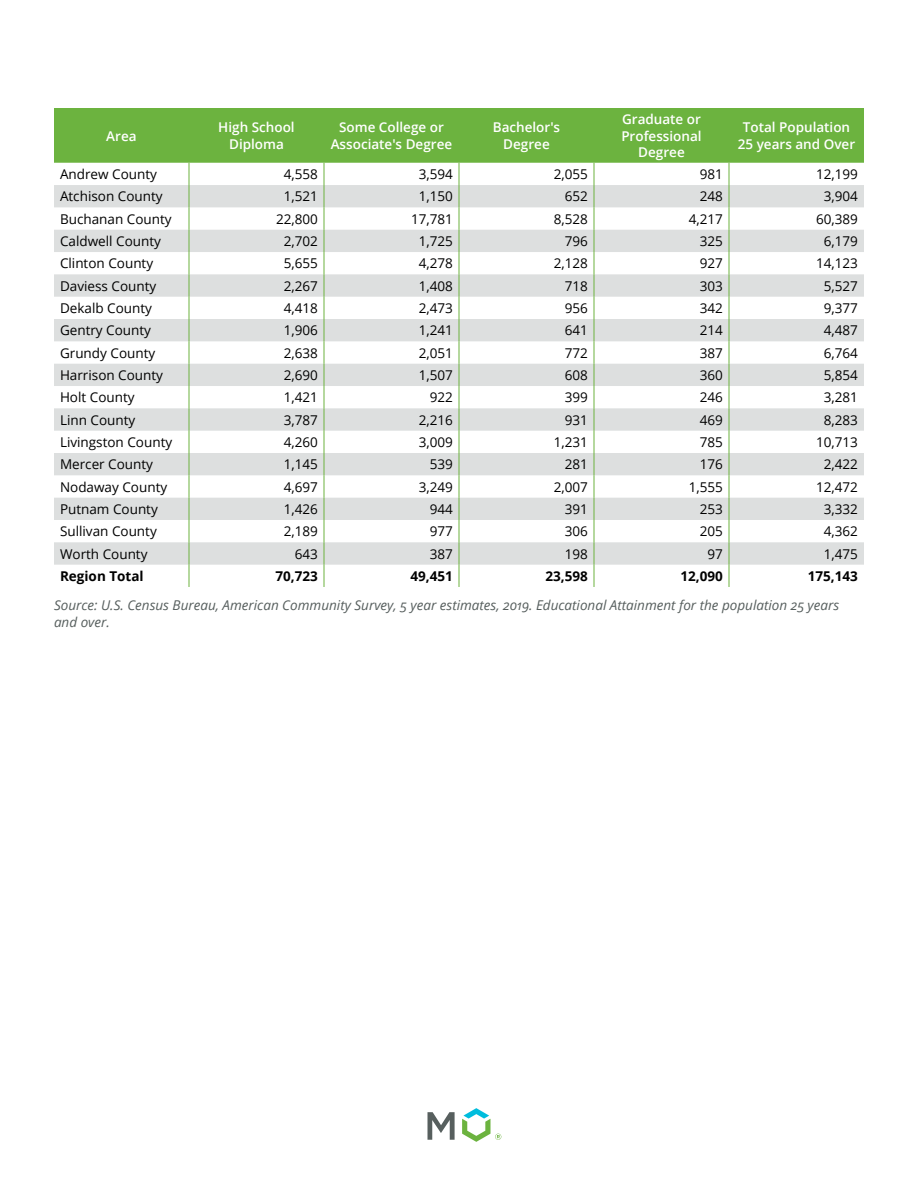
<style>
.page{position:relative;width:918px;height:1188px;background:#fff}
.page>*{position:absolute;margin:0;border:0;box-sizing:border-box;transform-origin:0 0}
.t1{font:13.5px "Open Sans";color:#000}
.t2{font:600 13.5px/16.2px "Open Sans";color:#fff;text-align:center}
.t3{font:italic 13.5px/16.2px "Open Sans";color:#565e5d}
.t4{font:700 13.5px "Open Sans";color:#000}
</style>
<div class="page">
<svg style="left:428px;top:1112px;width:27px;height:28px"></svg>
<svg style="left:462px;top:1108px;width:39px;height:34px"></svg>
<div style="left:54px;top:108px;width:810px;height:55px;background:#6cb33f"></div>
<svg style="left:54px;top:185px;width:810px;height:380px;fill:#dddfdf"></svg>
<svg style="left:189px;top:163px;width:1px;height:424px"></svg>
<svg style="left:324px;top:163px;width:1px;height:424px"></svg>
<svg style="left:459px;top:163px;width:1px;height:424px"></svg>
<svg style="left:594px;top:163px;width:1px;height:424px"></svg>
<svg style="left:729px;top:163px;width:1px;height:424px"></svg>
<p class="t2" style="left:106px;top:127px;width:32px">Area</p>
<p class="t2" style="left:218px;top:119px;width:78px">High School<br>Diploma</p>
<p class="t2" style="left:331px;top:119px;width:123px">Some College or<br>Associate's Degree</p>
<p class="t2" style="left:493px;top:119px;width:69px">Bachelor's<br>Degree</p>
<p class="t2" style="left:621px;top:111px;width:82px">Graduate or<br>Professional<br>Degree</p>
<p class="t2" style="left:738px;top:119px;width:119px">Total Population<br>25 years and Over</p>
<p class="t1" style="left:60px;top:165px;width:99px">Andrew County</p>
<p class="t1" style="left:284px;top:165px;width:36px">4,558</p>
<p class="t1" style="left:419px;top:165px;width:36px">3,594</p>
<p class="t1" style="left:554px;top:165px;width:36px">2,055</p>
<p class="t1" style="left:700px;top:165px;width:25px">981</p>
<p class="t1" style="left:816px;top:165px;width:43px">12,199</p>
<p class="t1" style="left:60px;top:187px;width:104px">Atchison County</p>
<p class="t1" style="left:284px;top:187px;width:36px">1,521</p>
<p class="t1" style="left:419px;top:187px;width:36px">1,150</p>
<p class="t1" style="left:565px;top:187px;width:25px">652</p>
<p class="t1" style="left:700px;top:187px;width:25px">248</p>
<p class="t1" style="left:824px;top:187px;width:36px">3,904</p>
<p class="t1" style="left:60px;top:210px;width:113px">Buchanan County</p>
<p class="t1" style="left:276px;top:210px;width:43px">22,800</p>
<p class="t1" style="left:411px;top:210px;width:43px">17,781</p>
<p class="t1" style="left:554px;top:210px;width:36px">8,528</p>
<p class="t1" style="left:689px;top:210px;width:36px">4,217</p>
<p class="t1" style="left:816px;top:210px;width:43px">60,389</p>
<p class="t1" style="left:60px;top:232px;width:102px">Caldwell County</p>
<p class="t1" style="left:284px;top:232px;width:36px">2,702</p>
<p class="t1" style="left:419px;top:232px;width:36px">1,725</p>
<p class="t1" style="left:565px;top:232px;width:25px">796</p>
<p class="t1" style="left:700px;top:232px;width:25px">325</p>
<p class="t1" style="left:824px;top:232px;width:36px">6,179</p>
<p class="t1" style="left:60px;top:254px;width:95px">Clinton County</p>
<p class="t1" style="left:284px;top:254px;width:36px">5,655</p>
<p class="t1" style="left:419px;top:254px;width:36px">4,278</p>
<p class="t1" style="left:554px;top:254px;width:36px">2,128</p>
<p class="t1" style="left:700px;top:254px;width:25px">927</p>
<p class="t1" style="left:816px;top:254px;width:43px">14,123</p>
<p class="t1" style="left:60px;top:277px;width:98px">Daviess County</p>
<p class="t1" style="left:284px;top:277px;width:36px">2,267</p>
<p class="t1" style="left:419px;top:277px;width:36px">1,408</p>
<p class="t1" style="left:565px;top:277px;width:25px">718</p>
<p class="t1" style="left:700px;top:277px;width:25px">303</p>
<p class="t1" style="left:824px;top:277px;width:36px">5,527</p>
<p class="t1" style="left:60px;top:299px;width:94px">Dekalb County</p>
<p class="t1" style="left:284px;top:299px;width:36px">4,418</p>
<p class="t1" style="left:419px;top:299px;width:36px">2,473</p>
<p class="t1" style="left:565px;top:299px;width:25px">956</p>
<p class="t1" style="left:700px;top:299px;width:25px">342</p>
<p class="t1" style="left:824px;top:299px;width:36px">9,377</p>
<p class="t1" style="left:60px;top:321px;width:93px">Gentry County</p>
<p class="t1" style="left:284px;top:321px;width:36px">1,906</p>
<p class="t1" style="left:419px;top:321px;width:36px">1,241</p>
<p class="t1" style="left:565px;top:321px;width:25px">641</p>
<p class="t1" style="left:700px;top:321px;width:25px">214</p>
<p class="t1" style="left:824px;top:321px;width:36px">4,487</p>
<p class="t1" style="left:60px;top:344px;width:97px">Grundy County</p>
<p class="t1" style="left:284px;top:344px;width:36px">2,638</p>
<p class="t1" style="left:419px;top:344px;width:36px">2,051</p>
<p class="t1" style="left:565px;top:344px;width:25px">772</p>
<p class="t1" style="left:700px;top:344px;width:25px">387</p>
<p class="t1" style="left:824px;top:344px;width:36px">6,764</p>
<p class="t1" style="left:60px;top:366px;width:105px">Harrison County</p>
<p class="t1" style="left:284px;top:366px;width:36px">2,690</p>
<p class="t1" style="left:419px;top:366px;width:36px">1,507</p>
<p class="t1" style="left:565px;top:366px;width:25px">608</p>
<p class="t1" style="left:700px;top:366px;width:25px">360</p>
<p class="t1" style="left:824px;top:366px;width:36px">5,854</p>
<p class="t1" style="left:60px;top:388px;width:76px">Holt County</p>
<p class="t1" style="left:284px;top:388px;width:36px">1,421</p>
<p class="t1" style="left:430px;top:388px;width:25px">922</p>
<p class="t1" style="left:565px;top:388px;width:25px">399</p>
<p class="t1" style="left:700px;top:388px;width:25px">246</p>
<p class="t1" style="left:824px;top:388px;width:36px">3,281</p>
<p class="t1" style="left:60px;top:411px;width:77px">Linn County</p>
<p class="t1" style="left:284px;top:411px;width:36px">3,787</p>
<p class="t1" style="left:419px;top:411px;width:36px">2,216</p>
<p class="t1" style="left:565px;top:411px;width:25px">931</p>
<p class="t1" style="left:700px;top:411px;width:25px">469</p>
<p class="t1" style="left:824px;top:411px;width:36px">8,283</p>
<p class="t1" style="left:60px;top:433px;width:114px">Livingston County</p>
<p class="t1" style="left:284px;top:433px;width:36px">4,260</p>
<p class="t1" style="left:419px;top:433px;width:36px">3,009</p>
<p class="t1" style="left:554px;top:433px;width:36px">1,231</p>
<p class="t1" style="left:700px;top:433px;width:25px">785</p>
<p class="t1" style="left:816px;top:433px;width:43px">10,713</p>
<p class="t1" style="left:60px;top:455px;width:95px">Mercer County</p>
<p class="t1" style="left:284px;top:455px;width:36px">1,145</p>
<p class="t1" style="left:430px;top:455px;width:25px">539</p>
<p class="t1" style="left:565px;top:455px;width:25px">281</p>
<p class="t1" style="left:700px;top:455px;width:25px">176</p>
<p class="t1" style="left:824px;top:455px;width:36px">2,422</p>
<p class="t1" style="left:60px;top:478px;width:109px">Nodaway County</p>
<p class="t1" style="left:284px;top:478px;width:36px">4,697</p>
<p class="t1" style="left:419px;top:478px;width:36px">3,249</p>
<p class="t1" style="left:554px;top:478px;width:36px">2,007</p>
<p class="t1" style="left:689px;top:478px;width:36px">1,555</p>
<p class="t1" style="left:816px;top:478px;width:43px">12,472</p>
<p class="t1" style="left:60px;top:500px;width:99px">Putnam County</p>
<p class="t1" style="left:284px;top:500px;width:36px">1,426</p>
<p class="t1" style="left:430px;top:500px;width:25px">944</p>
<p class="t1" style="left:565px;top:500px;width:25px">391</p>
<p class="t1" style="left:700px;top:500px;width:25px">253</p>
<p class="t1" style="left:824px;top:500px;width:36px">3,332</p>
<p class="t1" style="left:60px;top:522px;width:98px">Sullivan County</p>
<p class="t1" style="left:284px;top:522px;width:36px">2,189</p>
<p class="t1" style="left:430px;top:522px;width:25px">977</p>
<p class="t1" style="left:565px;top:522px;width:25px">306</p>
<p class="t1" style="left:700px;top:522px;width:25px">205</p>
<p class="t1" style="left:824px;top:522px;width:36px">4,362</p>
<p class="t1" style="left:60px;top:545px;width:89px">Worth County</p>
<p class="t1" style="left:295px;top:545px;width:25px">643</p>
<p class="t1" style="left:430px;top:545px;width:25px">387</p>
<p class="t1" style="left:565px;top:545px;width:25px">198</p>
<p class="t1" style="left:708px;top:545px;width:17px">97</p>
<p class="t1" style="left:824px;top:545px;width:36px">1,475</p>
<p class="t4" style="left:60px;top:567px;width:85px">Region Total</p>
<p class="t4" style="left:276px;top:567px;width:44px">70,723</p>
<p class="t4" style="left:411px;top:567px;width:44px">49,451</p>
<p class="t4" style="left:546px;top:567px;width:44px">23,598</p>
<p class="t4" style="left:681px;top:567px;width:44px">12,090</p>
<p class="t4" style="left:808px;top:567px;width:52px">175,143</p>
<p class="t3" style="left:54px;top:597px;width:787px">Source: U.S. Census Bureau, American Community Survey, 5 year estimates, 2019. Educational Attainment for the population 25 years and over.</p>
</div>
